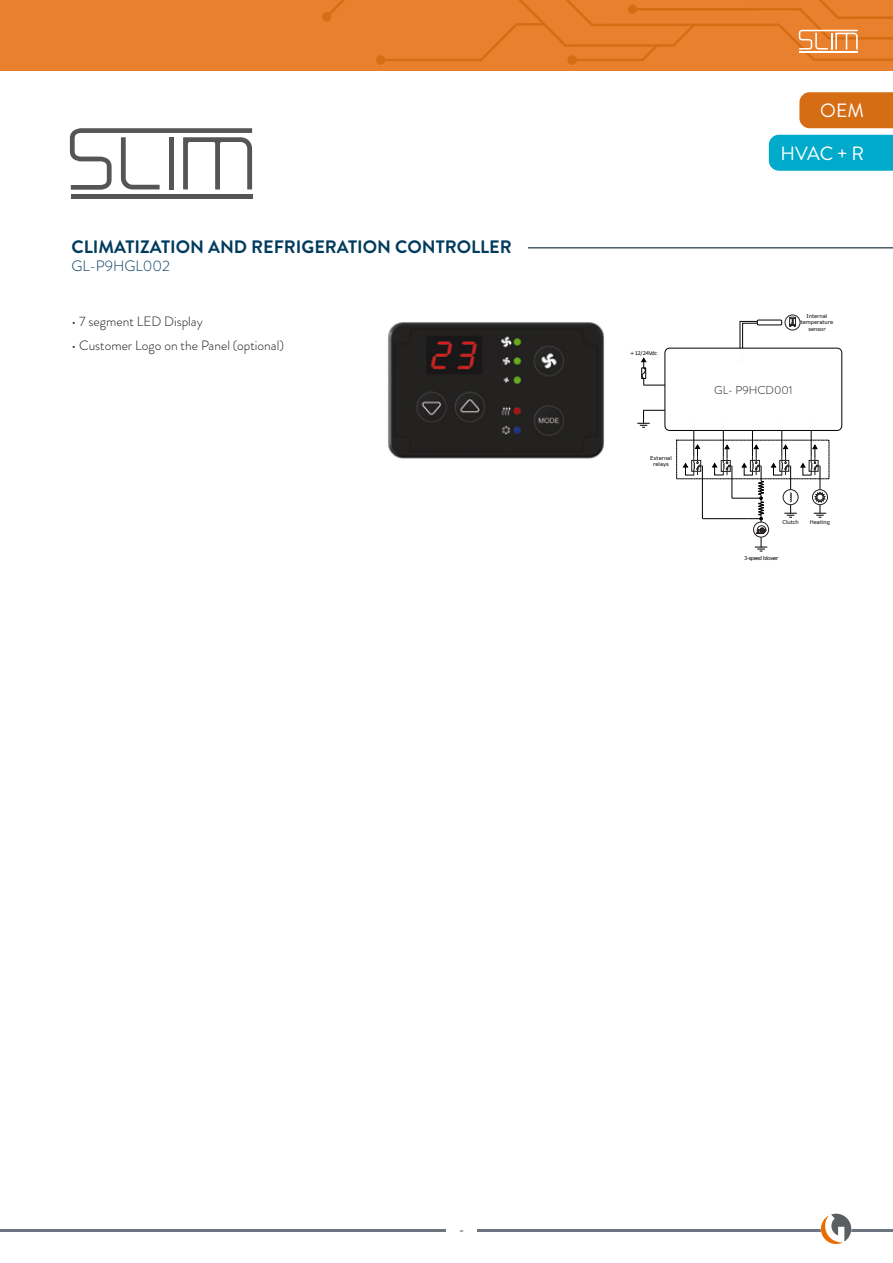
<style>
.page{position:relative;width:893px;height:1263px;background:#fff}
.page>*{position:absolute;margin:0;border:0;box-sizing:border-box;transform-origin:0 0}
.t1{font:19.2px "Brandon Grotesque";color:#fff}
.t2{font:700 18px "Brandon Grotesque";color:#003b5e}
.t3{font:300 15px "Brandon Grotesque";color:#003b5e}
.t4{font:300 13.5px "Brandon Grotesque";color:#1b1719}
.t5{font:700 12px "Brandon Grotesque";color:#6b7680}
.t6{font:300 11.4px "Brandon Grotesque";color:#1b1719}
.t7{font:5.25px/6.4px "Verdana";color:#010101;text-align:center}
.t8{font:5.25px "Verdana";letter-spacing:-.095em;color:#010101}
</style>
<div class="page">
<img style="left:388px;top:322px;width:217px;height:137px">
<hr style="left:528px;top:247px;width:365px;height:2px;background:#4a5e68">
<svg style="left:70px;top:128px;width:182px;height:62px"></svg>
<hr style="left:71px;top:195px;width:182px;height:4px;background:#565455">
<hr style="left:702px;top:518px;width:46px;height:1px;background:#010101">
<hr style="left:702px;top:466px;width:1px;height:53px;background:#010101">
<hr style="left:811px;top:422px;width:1px;height:35px;background:#010101">
<div style="left:812px;top:489px;width:16px;height:16px;border:1px solid #231f20;border-radius:50%"></div>
<hr style="left:781px;top:422px;width:1px;height:35px;background:#010101">
<svg style="left:789px;top:317px;width:7px;height:10px"></svg>
<div style="left:785px;top:315px;width:15px;height:15px;border:1px solid #231f20;border-radius:50%"></div>
<svg style="left:740px;top:321px;width:20px;height:27px"></svg>
<div style="left:757px;top:320px;width:25px;height:5px;background:#fff"></div>
<div style="left:757px;top:320px;width:25px;height:5px;border:1px solid #010101"></div>
<hr style="left:693px;top:422px;width:1px;height:35px;background:#010101">
<svg style="left:683px;top:444px;width:19px;height:31px"></svg>
<hr style="left:723px;top:422px;width:1px;height:35px;background:#010101">
<hr style="left:752px;top:422px;width:1px;height:35px;background:#010101">
<svg style="left:712px;top:444px;width:114px;height:108px"></svg>
<div style="left:665px;top:348px;width:177px;height:82px;background:#fff;border-radius:5px"></div>
<div style="left:665px;top:348px;width:177px;height:83px;border:1px solid #010101;border-radius:5px"></div>
<svg style="left:638px;top:410px;width:26px;height:18px"></svg>
<svg style="left:641px;top:357px;width:23px;height:29px"></svg>
<hr style="left:0;top:1229px;width:445px;height:2px;background:#6b7680">
<hr style="left:478px;top:1229px;width:415px;height:2px;background:#6b7680">
<svg style="left:821px;top:1214px;width:30px;height:30px"></svg>
<div style="left:799px;top:92px;width:94px;height:36px;background:#d56d15"></div>
<div style="left:769px;top:135px;width:124px;height:36px;background:#00aaca"></div>
<div style="left:0;top:0;width:893px;height:71px;background:#e8802e"></div>
<svg style="left:322px;top:0;width:571px;height:65px"></svg>
<hr style="left:799px;top:51px;width:59px;height:2px;background:#fff">
<h2 class="t2" style="left:72px;top:235px;width:442px">CLIMATIZATION AND REFRIGERATION CONTROLLER</h2>
<h3 class="t3" style="left:72px;top:256px;width:100px">GL-P9HGL002</h3>
<h3 class="t4" style="left:72px;top:312px;width:133px">• 7 segment LED Display</h3>
<h3 class="t4" style="left:72px;top:336px;width:214px">• Customer Logo on the Panel (optional)</h3>
<h1 class="t1" style="left:820px;top:97px;width:45px">OEM</h1>
<h1 class="t1" style="left:780px;top:140px;width:85px">HVAC + R</h1>
<p class="t7" style="left:630px;top:350px;width:28px">+12/24Vdc</p>
<p class="t7" style="left:650px;top:454px;width:23px">External relays</p>
<p class="t7" style="left:801px;top:313px;width:34px">Internal temperature sensor</p>
<h3 class="t6" style="left:714px;top:382px;width:80px">GL- P9HCD001</h3>
<p class="t7" style="left:782px;top:519px;width:18px">Clutch</p>
<p class="t7" style="left:810px;top:519px;width:22px">Heating</p>
<p class="t8" style="left:744px;top:554px;width:36px">3-speed blower</p>
<h3 class="t5" style="left:459px;top:1222px;width:6px">-</h3>
</div>
